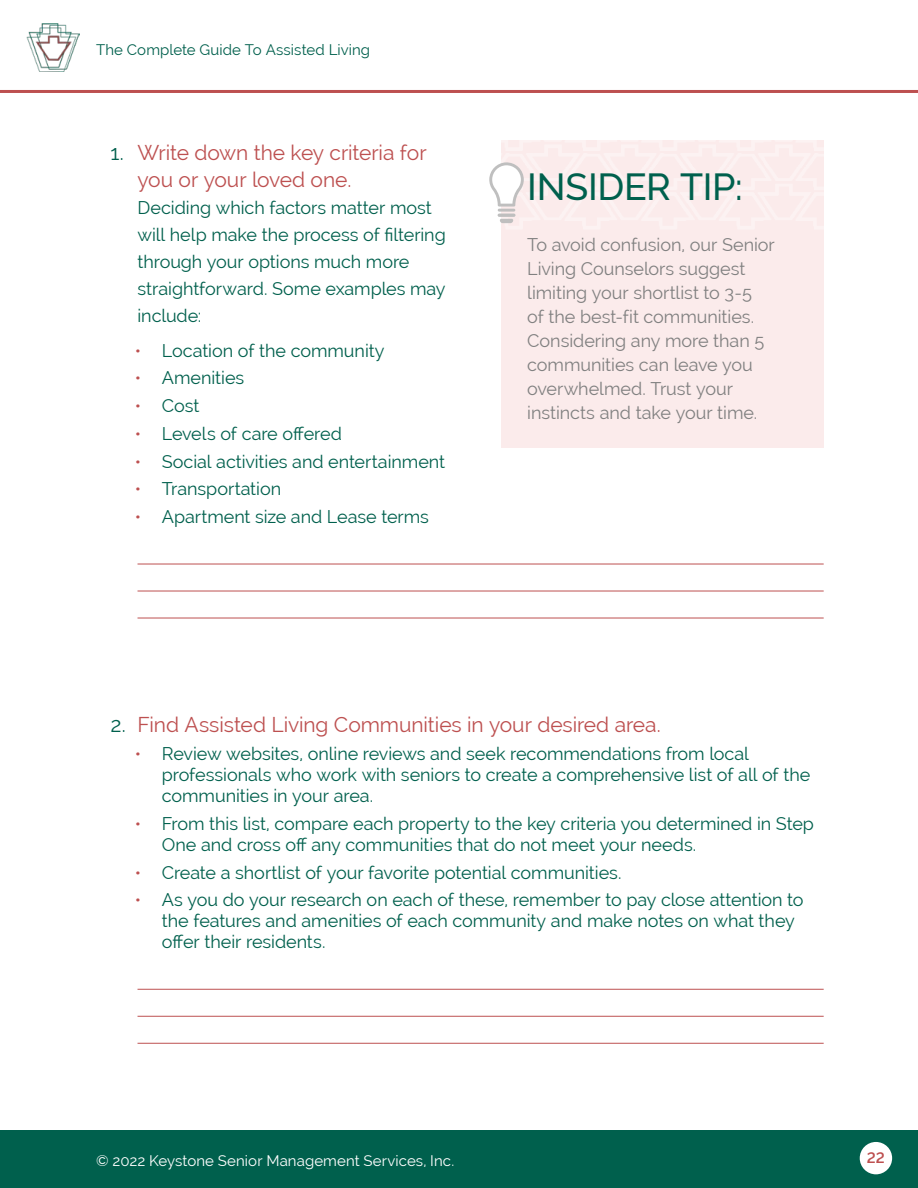
<style>
.page{position:relative;width:918px;height:1188px;background:#fff}
.page>*{position:absolute;margin:0;border:0;box-sizing:border-box;transform-origin:0 0}
.t1{font:500 37.5px "Raleway";letter-spacing:-.005em;color:#00604d}
.t2{font:21px/27px "Raleway";letter-spacing:-.005em;color:#bd5050}
.t3{font:18px/21px "Raleway";letter-spacing:-.005em;color:#00604d}
.t4{font:18px/24px "Raleway";color:#808080}
.t5{font:15px "Raleway";letter-spacing:.005em;color:#fff}
.t6{font:15px "Raleway";letter-spacing:.005em;color:#00604d}
.t7{font:600 15px "Raleway";color:#bd5050}
.s1{color:#00604d}
.s2{color:#bd5050}
</style>
<div class="page">
<hr style="left:138px;top:564px;width:686px;height:1px;background:#bd5050">
<hr style="left:138px;top:591px;width:686px;height:1px;background:#bd5050">
<hr style="left:138px;top:618px;width:686px;height:1px;background:#bd5050">
<hr style="left:138px;top:989px;width:686px;height:1px;background:#bd5050">
<hr style="left:138px;top:1016px;width:686px;height:1px;background:#bd5050">
<hr style="left:138px;top:1043px;width:686px;height:1px;background:#bd5050">
<div style="left:501px;top:140px;width:323px;height:307px;background:#fbebeb"></div>
<svg style="left:489px;top:162px;width:35px;height:45px"></svg>
<hr style="left:498px;top:209px;width:17px;height:3px;background:#bfbfbf">
<hr style="left:498px;top:214px;width:17px;height:3px;background:#bfbfbf">
<svg style="left:500px;top:219px;width:13px;height:4px"></svg>
<img style="left:26px;top:24px;width:53px;height:47px">
<div style="left:0;top:1131px;width:918px;height:57px;background:#00604d"></div>
<div style="left:860px;top:1142px;width:32px;height:32px;background:#fff;border-radius:50%"></div>
<hr style="left:0;top:90px;width:918px;height:3px;background:#bd5050">
<p class="t6" style="left:96px;top:41px;width:276px">The Complete Guide To Assisted Living</p>
<p class="t2" style="left:138px;top:139px;width:291px;text-indent:-27px"><span class="s1">1.</span> Write down the key criteria for you or your loved one.</p>
<p class="t3" style="left:138px;top:194px;width:310px;line-height:27px">Deciding which factors matter most will help make the process of filtering through your options much more straightforward. Some examples may include:</p>
<p class="t3" style="left:135px;top:340px;width:251px"><span class="s2">•</span> Location of the community</p>
<p class="t3" style="left:135px;top:368px;width:111px"><span class="s2">•</span> Amenities</p>
<p class="t3" style="left:135px;top:395px;width:66px"><span class="s2">•</span> Cost</p>
<p class="t3" style="left:135px;top:423px;width:209px"><span class="s2">•</span> Levels of care offered</p>
<p class="t3" style="left:135px;top:451px;width:312px"><span class="s2">•</span> Social activities and entertainment</p>
<p class="t3" style="left:135px;top:479px;width:148px"><span class="s2">•</span> Transportation</p>
<p class="t3" style="left:135px;top:506px;width:296px"><span class="s2">•</span> Apartment size and Lease terms</p>
<h1 class="t1" style="left:527px;top:165px;width:217px">INSIDER TIP:</h1>
<p class="t4" style="left:527px;top:232px;width:249px">To avoid confusion, our Senior<br>Living Counselors suggest limiting your shortlist to 3-5<br>of the best-fit communities.<br>Considering any more than 5 communities can leave you overwhelmed. Trust your instincts and take your time.</p>
<p class="t2" style="left:111px;top:711px;width:552px"><span class="s1">2.</span> Find Assisted Living Communities in your desired area.</p>
<p class="t3" style="left:162px;top:743px;width:650px;text-indent:-27px"><span class="s2">•</span> Review websites, online reviews and seek recommendations from local professionals who work with seniors to create a comprehensive list of all of the communities in your area.</p>
<p class="t3" style="left:162px;top:813px;width:654px;text-indent:-27px"><span class="s2">•</span> From this list, compare each property to the key criteria you determined in Step<br>One and cross off any communities that do not meet your needs.</p>
<p class="t3" style="left:135px;top:862px;width:488px"><span class="s2">•</span> Create a shortlist of your favorite potential communities.</p>
<p class="t3" style="left:162px;top:890px;width:643px;text-indent:-27px"><span class="s2">•</span> As you do your research on each of these, remember to pay close attention to the features and amenities of each community and make notes on what they offer their residents.</p>
<p class="t5" style="left:96px;top:1152px;width:360px">© 2022 Keystone Senior Management Services, Inc.</p>
<p class="t7" style="left:867px;top:1150px;width:19px">22</p>
</div>
